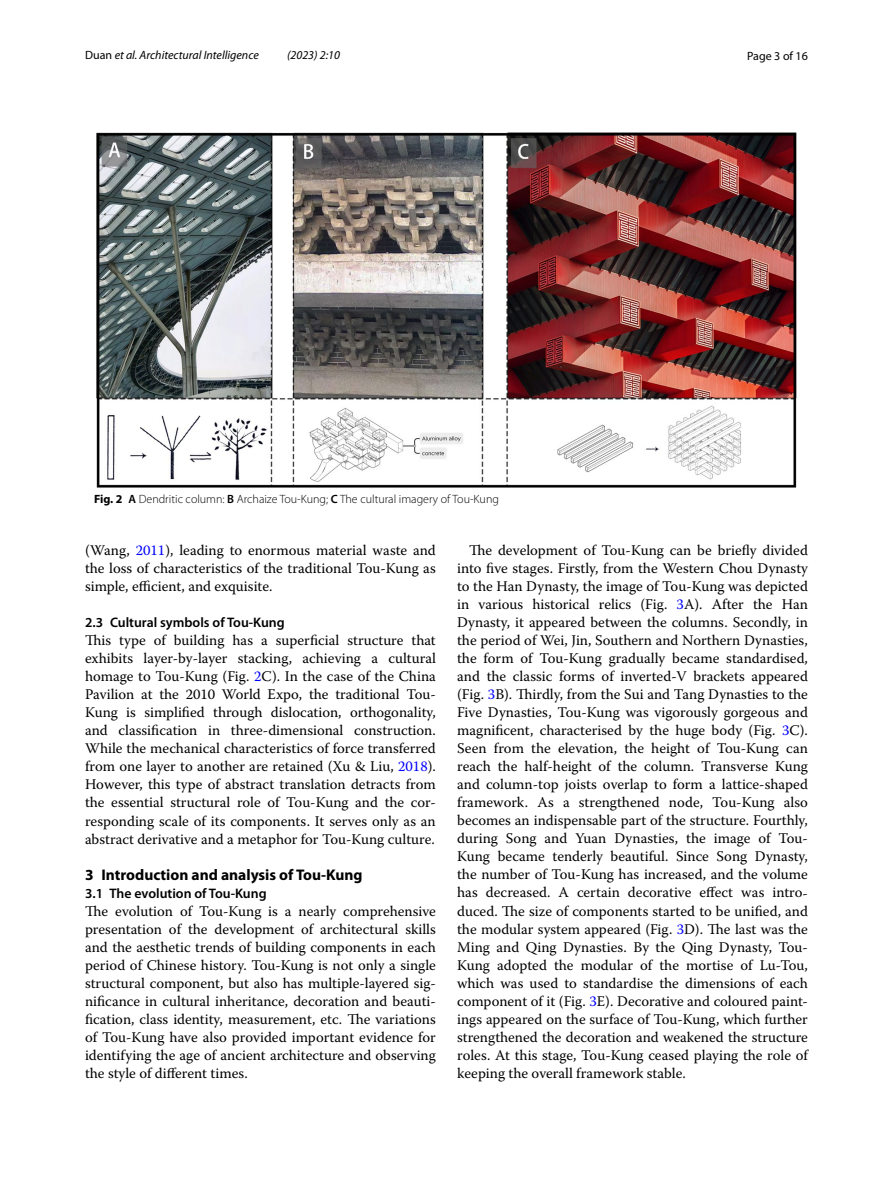
<style>
.page{position:relative;width:893px;height:1187px;background:#fff}
.page>*{position:absolute;margin:0;border:0;box-sizing:border-box;transform-origin:0 0}
.t1{font:700 15.45px "Myriad Pro";color:#000}
.t2{font:14.7px/18px "Warnock Pro";color:#000;text-align:justify}
.t3{font:600 13.8px "Myriad Pro";color:#000}
.t4{font:300 12px "Myriad Pro";color:#000}
.t5{font:italic 12px "Myriad Pro";color:#000}
.t6{font:12px "Myriad Pro";color:#000}
.s1{font-style:normal}
.s2{font-weight:700}
.s3{font-weight:600}
.s4{color:#00f}
</style>
<div class="page">
<img style="left:96px;top:133px;width:701px;height:355px">
<p class="t5" style="left:85px;top:48px;width:175px"><span class="s1">Duan</span> et al. Architectural Intelligence</p>
<p class="t5" style="left:287px;top:48px;width:54px">(2023) 2:10</p>
<p class="t6" style="left:747px;top:48px;width:62px">Page 3 of 16</p>
<p class="t4" style="left:94px;top:492px;width:406px"><span class="s2">Fig. 2</span> <span class="s3">A</span> Dendritic column: <span class="s3">B</span> Archaize Tou-Kung; <span class="s3">C</span> The cultural imagery of Tou-Kung</p>
<p class="t2" style="left:85px;top:541px;width:352px">(Wang, <span class="s4">2011</span>), leading to enormous material waste and the loss of characteristics of the traditional Tou-Kung as simple, efficient, and exquisite.</p>
<p class="t3" style="left:85px;top:614px;width:201px">2.3 Cultural symbols of Tou‑Kung</p>
<p class="t2" style="left:85px;top:631px;width:352px">This type of building has a superficial structure that exhibits layer-by-layer stacking, achieving a cultural homage to Tou-Kung (Fig. <span class="s4">2</span>C). In the case of the China Pavilion at the 2010 World Expo, the traditional Tou-Kung is simplified through dislocation, orthogonality, and classification in three-dimensional construction.<br>While the mechanical characteristics of force transferred from one layer to another are retained (Xu &amp; Liu, <span class="s4">2018</span>).<br>However, this type of abstract translation detracts from the essential structural role of Tou-Kung and the cor&shy;responding scale of its components. It serves only as an abstract derivative and a metaphor for Tou-Kung culture.</p>
<p class="t1" style="left:85px;top:864px;width:279px">3 Introduction and analysis of Tou‑Kung</p>
<p class="t3" style="left:85px;top:884px;width:183px">3.1 The evolution of Tou‑Kung</p>
<p class="t2" style="left:85px;top:901px;width:352px">The evolution of Tou-Kung is a nearly comprehensive presentation of the development of architectural skills and the aesthetic trends of building components in each period of Chinese history. Tou-Kung is not only a single structural component, but also has multiple-layered sig&shy;nificance in cultural inheritance, decoration and beauti&shy;fication, class identity, measurement, etc. The variations of Tou-Kung have also provided important evidence for identifying the age of ancient architecture and observing the style of different times.</p>
<p class="t2" style="left:457px;top:541px;width:352px;text-indent:12px">The development of Tou-Kung can be briefly divided into five stages. Firstly, from the Western Chou Dynasty to the Han Dynasty, the image of Tou-Kung was depicted in various historical relics (Fig. <span class="s4">3</span>A). After the Han Dynasty, it appeared between the columns. Secondly, in the period of Wei, Jin, Southern and Northern Dynasties, the form of Tou-Kung gradually became standardised, and the classic forms of inverted-V brackets appeared (Fig. <span class="s4">3</span>B). Thirdly, from the Sui and Tang Dynasties to the Five Dynasties, Tou-Kung was vigorously gorgeous and magnificent, characterised by the huge body (Fig. <span class="s4">3</span>C).<br>Seen from the elevation, the height of Tou-Kung can reach the half-height of the column. Transverse Kung and column-top joists overlap to form a lattice-shaped framework. As a strengthened node, Tou-Kung also becomes an indispensable part of the structure. Fourthly, during Song and Yuan Dynasties, the image of Tou-Kung became tenderly beautiful. Since Song Dynasty, the number of Tou-Kung has increased, and the volume has decreased. A certain decorative effect was intro&shy;duced. The size of components started to be unified, and the modular system appeared (Fig. <span class="s4">3</span>D). The last was the Ming and Qing Dynasties. By the Qing Dynasty, Tou-Kung adopted the modular of the mortise of Lu-Tou, which was used to standardise the dimensions of each component of it (Fig. <span class="s4">3</span>E). Decorative and coloured paint&shy;ings appeared on the surface of Tou-Kung, which further strengthened the decoration and weakened the structure roles. At this stage, Tou-Kung ceased playing the role of keeping the overall framework stable.</p>
</div>
